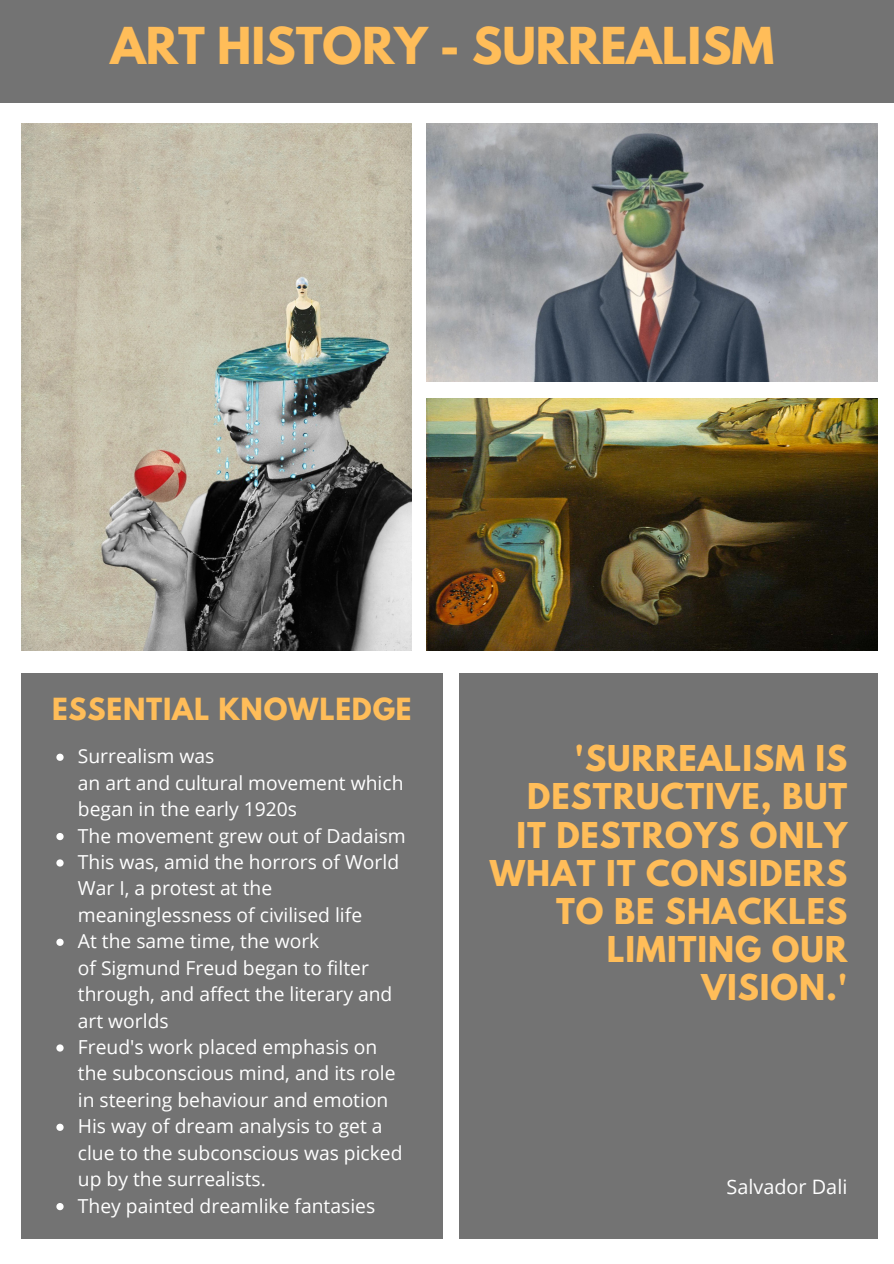
<style>
.page{position:relative;width:894px;height:1264px;background:#fff}
.page>*{position:absolute;margin:0;border:0;box-sizing:border-box;transform-origin:0 0}
.t1{font:700 45px "League Spartan";color:#ffbd59}
.t2{font:700 31.5px/38.2px "League Spartan";letter-spacing:.03em;color:#ffbd59;text-align:right}
.t3{font:700 27px "League Spartan";letter-spacing:.03em;color:#ffbd59}
.t4{font:19.8px "Open Sans";color:#fff}
.t5{font:19.2px/26.4px "Open Sans";color:#fff}
</style>
<div class="page">
<div style="left:0;top:0;width:893px;height:102px;background:#737373"></div>
<div style="left:21px;top:673px;width:421px;height:565px;background:#737373"></div>
<svg style="left:56px;top:753px;width:8px;height:7px"></svg>
<svg style="left:56px;top:833px;width:8px;height:7px"></svg>
<svg style="left:56px;top:859px;width:8px;height:7px"></svg>
<svg style="left:56px;top:938px;width:8px;height:7px"></svg>
<svg style="left:56px;top:1044px;width:8px;height:7px"></svg>
<svg style="left:56px;top:1123px;width:8px;height:7px"></svg>
<svg style="left:56px;top:1203px;width:8px;height:7px"></svg>
<div style="left:459px;top:672px;width:417px;height:566px;background:#737373"></div>
<img style="left:21px;top:123px;width:390px;height:527px">
<img style="left:426px;top:123px;width:450px;height:258px">
<img style="left:426px;top:398px;width:450px;height:252px">
<h1 class="t1" style="left:110px;top:23px;width:665px">ART HISTORY - SURREALISM</h1>
<h3 class="t3" style="left:52px;top:696px;width:361px">ESSENTIAL KNOWLEDGE</h3>
<p class="t5" style="left:78px;top:742px;width:329px">Surrealism was<br>an art and cultural movement which began in the early 1920s<br>The movement grew out of Dadaism<br>This was, amid the horrors of World<br>War I, a protest at the meaninglessness of civilised life<br>At the same time, the work<br>of Sigmund Freud began to filter through, and affect the literary and art worlds<br>Freud's work placed emphasis on the subconscious mind, and its role in steering behaviour and emotion<br>His way of dream analysis to get a clue to the subconscious was picked up by the surrealists.<br>They painted dreamlike fantasies</p>
<h2 class="t2" style="left:489px;top:743px;width:359px">'SURREALISM IS<br>DESTRUCTIVE, BUT<br>IT DESTROYS ONLY<br>WHAT IT CONSIDERS<br>TO BE SHACKLES<br>LIMITING OUR<br>VISION.'</h2>
<p class="t4" style="left:726px;top:1172px;width:122px">Salvador Dali</p>
</div>
